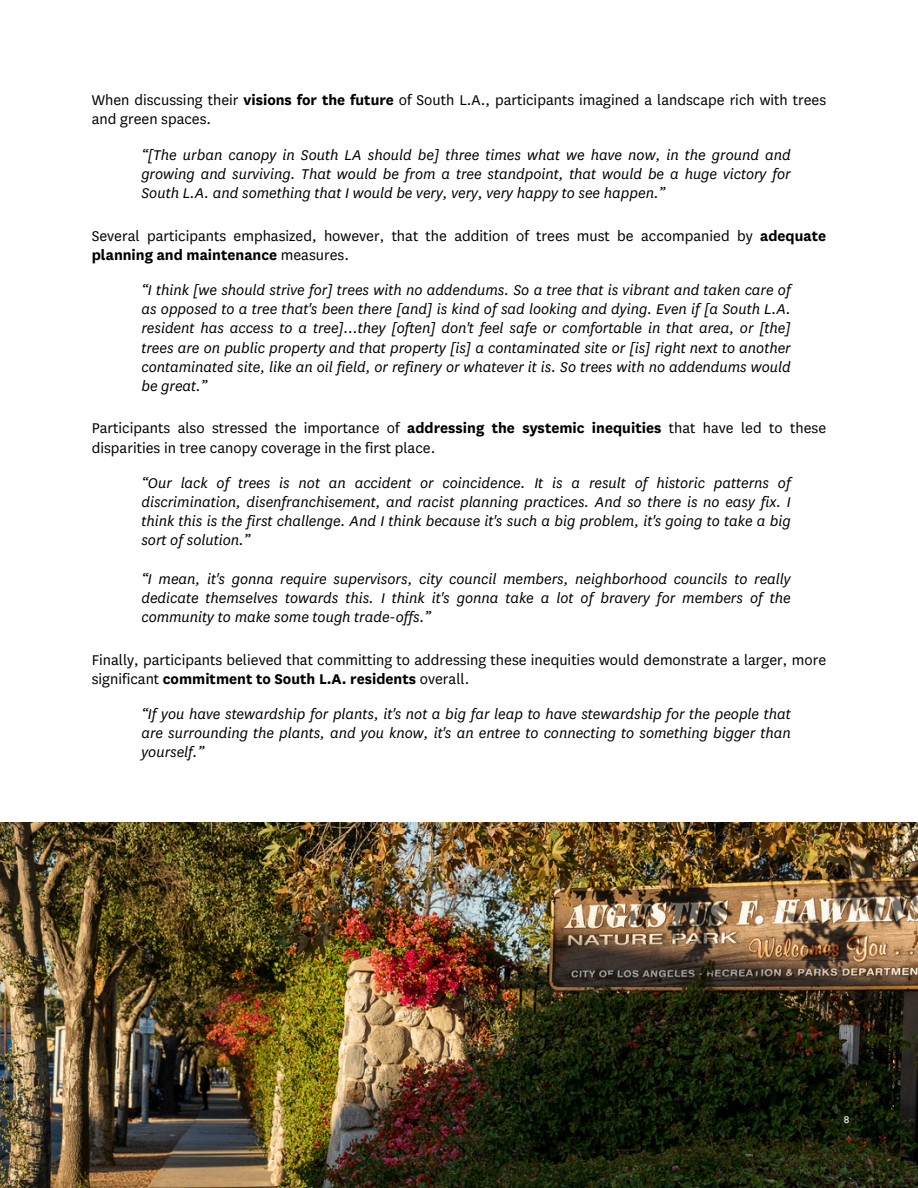
<style>
.page{position:relative;width:918px;height:1188px;background:#fff}
.page>*{position:absolute;margin:0;border:0;box-sizing:border-box;transform-origin:0 0}
.t1{font:italic 16.5px/19.2px "National";color:#000;text-align:justify}
.t2{font:16.5px/19.2px "National";color:#000}
.t3{font:11.25px "National";color:#fff}
.s1{font-weight:700}
</style>
<div class="page">
<img style="left:0;top:823px;width:918px;height:365px">
<h1 class="t2" style="left:92px;top:91px;width:736px">When discussing their <span class="s1">visions for the future</span> of South L.A., participants imagined a landscape rich with trees and green spaces.</h1>
<h1 class="t1" style="left:141px;top:145px;width:651px">“[The urban canopy in South LA should be] three times what we have now, in the ground and growing and surviving. That would be from a tree standpoint, that would be a huge victory for South L.A. and something that I would be very, very, very happy to see happen.”</h1>
<h1 class="t2" style="left:92px;top:226px;width:736px">Several participants emphasized, however, that the addition of trees must be accompanied by <span class="s1">adequate planning and maintenance</span> measures.</h1>
<h1 class="t1" style="left:141px;top:281px;width:651px">“I think [we should strive for] trees with no addendums. So a tree that is vibrant and taken care of as opposed to a tree that's been there [and] is kind of sad looking and dying. Even if [a South L.A. resident has access to a tree]...they [often] don't feel safe or comfortable in that area, or [the] trees are on public property and that property [is] a contaminated site or [is] right next to another contaminated site, like an oil field, or refinery or whatever it is. So trees with no addendums would be great.”</h1>
<h1 class="t2" style="left:92px;top:419px;width:736px">Participants also stressed the importance of <span class="s1">addressing the systemic inequities</span> that have led to these disparities in tree canopy coverage in the first place.</h1>
<h1 class="t1" style="left:141px;top:473px;width:651px">“Our lack of trees is not an accident or coincidence. It is a result of historic patterns of discrimination, disenfranchisement, and racist planning practices. And so there is no easy fix. I think this is the first challenge. And I think because it's such a big problem, it's going to take a big sort of solution.”</h1>
<h1 class="t1" style="left:141px;top:569px;width:651px">“I mean, it's gonna require supervisors, city council members, neighborhood councils to really dedicate themselves towards this. I think it's gonna take a lot of bravery for members of the community to make some tough trade-offs.”</h1>
<h1 class="t2" style="left:92px;top:650px;width:736px">Finally, participants believed that committing to addressing these inequities would demonstrate a larger, more significant <span class="s1">commitment to South L.A. residents</span> overall.</h1>
<p class="t1" style="left:141px;top:704px;width:651px">“If you have stewardship for plants, it's not a big far leap to have stewardship for the people that are surrounding the plants, and you know, it's an entree to connecting to something bigger than yourself.”</p>
<p class="t3" style="left:844px;top:1112px;width:7px">8</p>
</div>
